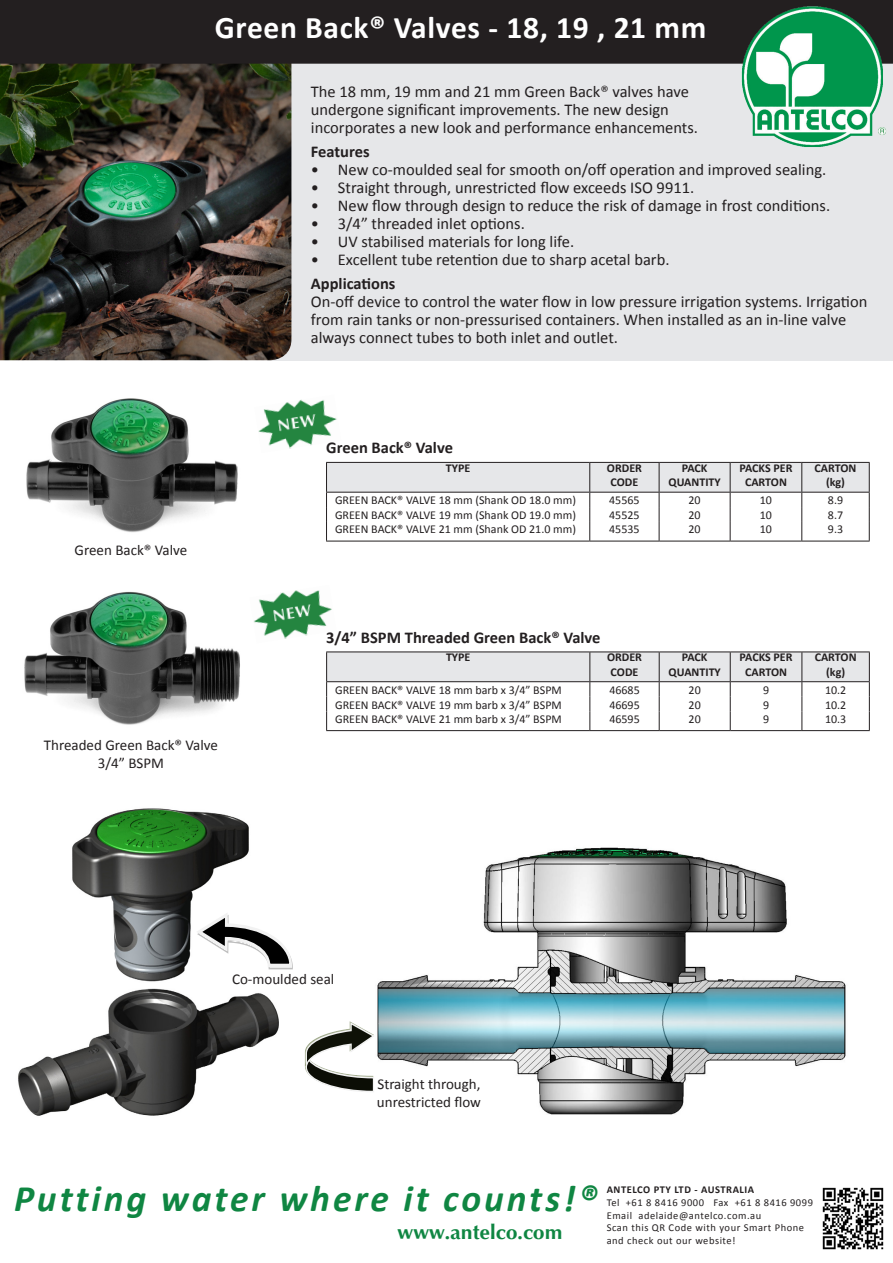
<style>
.page{position:relative;width:893px;height:1263px;background:#fff}
.page>*{position:absolute;margin:0;border:0;box-sizing:border-box;transform-origin:0 0}
.t1{font:italic 700 37.5px "Calibri";letter-spacing:.08em;color:#0f8642}
.t2{font:700 31.5px "Calibri";letter-spacing:.02em;color:#fff}
.t3{font:700 21px "Optimum";color:#0f8642}
.t4{font:16.5px/18px "Calibri";color:#231f20}
.t5{font:700 16.5px "Calibri";color:#231f20}
.t6{font:15px "Calibri";color:#231f20}
.t7{font:12px "Calibri";color:#231f20}
.t8{font:700 12px "Calibri";color:#231f20}
.t9{font:10.5px/12.6px "Calibri";letter-spacing:.05em;color:#231f20}
.t10{font:700 10.5px "Calibri";letter-spacing:.05em;color:#231f20}
</style>
<div class="page">
<div style="left:268px;top:48px;width:625px;height:312px;background:#e6e7e9"></div>
<img style="left:0;top:64px;width:291px;height:296px">
<div style="left:1px;top:1px;width:891px;height:62px;background:#231f20"></div>
<div style="left:0;top:0;width:893px;height:64px;border:2px solid #231f20"></div>
<img style="left:732px;top:0;width:161px;height:147px">
<img style="left:258px;top:399px;width:79px;height:50px">
<img style="left:254px;top:590px;width:78px;height:49px">
<img style="left:26px;top:398px;width:212px;height:134px">
<img style="left:24px;top:592px;width:216px;height:133px">
<hr style="left:326px;top:541px;width:264px;height:1px;background:#231f20">
<hr style="left:590px;top:541px;width:69px;height:1px;background:#231f20">
<hr style="left:659px;top:541px;width:71px;height:1px;background:#231f20">
<hr style="left:730px;top:541px;width:72px;height:1px;background:#231f20">
<hr style="left:802px;top:541px;width:68px;height:1px;background:#231f20">
<svg style="left:326px;top:462px;width:544px;height:79px"></svg>
<hr style="left:326px;top:492px;width:264px;height:1px;background:#231f20">
<hr style="left:590px;top:492px;width:69px;height:1px;background:#231f20">
<hr style="left:659px;top:492px;width:71px;height:1px;background:#231f20">
<hr style="left:730px;top:492px;width:72px;height:1px;background:#231f20">
<hr style="left:802px;top:492px;width:68px;height:1px;background:#231f20">
<hr style="left:326px;top:651px;width:264px;height:1px;background:#231f20">
<hr style="left:590px;top:651px;width:69px;height:1px;background:#231f20">
<hr style="left:659px;top:651px;width:71px;height:1px;background:#231f20">
<hr style="left:730px;top:651px;width:72px;height:1px;background:#231f20">
<hr style="left:802px;top:651px;width:68px;height:1px;background:#231f20">
<svg style="left:326px;top:652px;width:544px;height:78px"></svg>
<hr style="left:326px;top:681px;width:264px;height:1px;background:#231f20">
<hr style="left:590px;top:681px;width:69px;height:1px;background:#231f20">
<hr style="left:659px;top:681px;width:71px;height:1px;background:#231f20">
<hr style="left:730px;top:681px;width:72px;height:1px;background:#231f20">
<hr style="left:802px;top:681px;width:68px;height:1px;background:#231f20">
<hr style="left:326px;top:730px;width:264px;height:1px;background:#231f20">
<hr style="left:590px;top:730px;width:69px;height:1px;background:#231f20">
<hr style="left:659px;top:730px;width:71px;height:1px;background:#231f20">
<hr style="left:730px;top:730px;width:72px;height:1px;background:#231f20">
<hr style="left:802px;top:730px;width:68px;height:1px;background:#231f20">
<img style="left:18px;top:808px;width:265px;height:308px">
<img style="left:377px;top:847px;width:469px;height:268px">
<svg style="left:305px;top:1022px;width:69px;height:70px"></svg>
<svg style="left:195px;top:911px;width:98px;height:58px"></svg>
<img style="left:822px;top:1187px;width:62px;height:63px">
<p class="t2" style="left:215px;top:8px;width:493px">Green Back® Valves - 18, 19 , 21 mm</p>
<p class="t4" style="left:311px;top:82px;width:379px">The 18 mm, 19 mm and 21 mm Green Back® valves have</p>
<p class="t4" style="left:311px;top:100px;width:359px">undergone significant improvements. The new design</p>
<p class="t4" style="left:311px;top:118px;width:389px">incorporates a new look and performance enhancements.</p>
<p class="t5" style="left:311px;top:141px;width:60px">Features</p>
<p class="t4" style="left:311px;top:160px;width:517px">• New co-moulded seal for smooth on/off operation and improved sealing.</p>
<p class="t4" style="left:311px;top:178px;width:385px">• Straight through, unrestricted flow exceeds ISO 9911.</p>
<p class="t4" style="left:311px;top:196px;width:521px">• New flow through design to reduce the risk of damage in frost conditions.</p>
<p class="t4" style="left:311px;top:214px;width:215px">• 3/4” threaded inlet options.</p>
<p class="t4" style="left:311px;top:232px;width:265px">• UV stabilised materials for long life.</p>
<p class="t4" style="left:311px;top:250px;width:360px">• Excellent tube retention due to sharp acetal barb.</p>
<p class="t5" style="left:311px;top:273px;width:86px">Applications</p>
<p class="t4" style="left:311px;top:292px;width:558px">On-off device to control the water flow in low pressure irrigation systems. Irrigation from rain tanks or non-pressurised containers. When installed as an in-line valve always connect tubes to both inlet and outlet.</p>
<p class="t5" style="left:326px;top:437px;width:128px">Green Back® Valve</p>
<p class="t8" style="left:446px;top:460px;width:26px">TYPE</p>
<p class="t8" style="left:607px;top:460px;width:37px">ORDER</p>
<p class="t8" style="left:610px;top:475px;width:29px">CODE</p>
<p class="t8" style="left:682px;top:460px;width:27px">PACK</p>
<p class="t8" style="left:668px;top:475px;width:54px">QUANTITY</p>
<p class="t8" style="left:739px;top:460px;width:54px">PACKS PER</p>
<p class="t8" style="left:745px;top:475px;width:43px">CARTON</p>
<p class="t8" style="left:815px;top:460px;width:43px">CARTON</p>
<p class="t8" style="left:826px;top:475px;width:20px">(kg)</p>
<p class="t6" style="left:75px;top:541px;width:114px">Green Back® Valve</p>
<p class="t6" style="left:44px;top:735px;width:176px">Threaded Green Back® Valve</p>
<p class="t6" style="left:98px;top:753px;width:68px">3/4” BSPM</p>
<p class="t7" style="left:335px;top:493px;width:242px">GREEN BACK® VALVE 18 mm (Shank OD 18.0 mm)</p>
<p class="t7" style="left:609px;top:493px;width:32px">45565</p>
<p class="t7" style="left:688px;top:493px;width:14px">20</p>
<p class="t7" style="left:760px;top:493px;width:14px">10</p>
<p class="t7" style="left:828px;top:493px;width:17px">8.9</p>
<p class="t7" style="left:335px;top:508px;width:242px">GREEN BACK® VALVE 19 mm (Shank OD 19.0 mm)</p>
<p class="t7" style="left:609px;top:508px;width:32px">45525</p>
<p class="t7" style="left:688px;top:508px;width:14px">20</p>
<p class="t7" style="left:760px;top:508px;width:14px">10</p>
<p class="t7" style="left:828px;top:508px;width:17px">8.7</p>
<p class="t7" style="left:335px;top:522px;width:242px">GREEN BACK® VALVE 21 mm (Shank OD 21.0 mm)</p>
<p class="t7" style="left:609px;top:522px;width:32px">45535</p>
<p class="t7" style="left:688px;top:522px;width:14px">20</p>
<p class="t7" style="left:760px;top:522px;width:14px">10</p>
<p class="t7" style="left:828px;top:522px;width:17px">9.3</p>
<p class="t5" style="left:326px;top:627px;width:276px">3/4” BSPM Threaded Green Back® Valve</p>
<p class="t8" style="left:446px;top:650px;width:26px">TYPE</p>
<p class="t8" style="left:607px;top:650px;width:37px">ORDER</p>
<p class="t8" style="left:611px;top:664px;width:29px">CODE</p>
<p class="t8" style="left:682px;top:650px;width:27px">PACK</p>
<p class="t8" style="left:669px;top:664px;width:54px">QUANTITY</p>
<p class="t8" style="left:740px;top:650px;width:54px">PACKS PER</p>
<p class="t8" style="left:745px;top:664px;width:43px">CARTON</p>
<p class="t8" style="left:815px;top:650px;width:43px">CARTON</p>
<p class="t8" style="left:826px;top:664px;width:20px">(kg)</p>
<p class="t7" style="left:335px;top:682px;width:228px">GREEN BACK® VALVE 18 mm barb x 3/4” BSPM</p>
<p class="t7" style="left:609px;top:682px;width:32px">46685</p>
<p class="t7" style="left:689px;top:682px;width:14px">20</p>
<p class="t7" style="left:763px;top:682px;width:8px">9</p>
<p class="t7" style="left:825px;top:682px;width:23px">10.2</p>
<p class="t7" style="left:335px;top:697px;width:228px">GREEN BACK® VALVE 19 mm barb x 3/4” BSPM</p>
<p class="t7" style="left:609px;top:697px;width:32px">46695</p>
<p class="t7" style="left:689px;top:697px;width:14px">20</p>
<p class="t7" style="left:763px;top:697px;width:8px">9</p>
<p class="t7" style="left:825px;top:697px;width:23px">10.2</p>
<p class="t7" style="left:335px;top:711px;width:228px">GREEN BACK® VALVE 21 mm barb x 3/4” BSPM</p>
<p class="t7" style="left:609px;top:711px;width:32px">46595</p>
<p class="t7" style="left:689px;top:711px;width:14px">20</p>
<p class="t7" style="left:763px;top:711px;width:8px">9</p>
<p class="t7" style="left:825px;top:711px;width:23px">10.3</p>
<p class="t6" style="left:232px;top:970px;width:104px">Co-moulded seal</p>
<p class="t6" style="left:377px;top:1074px;width:105px">Straight through,</p>
<p class="t6" style="left:377px;top:1092px;width:106px">unrestricted flow</p>
<p class="t1" style="left:14px;top:1175px;width:585px">Putting water where it counts!®</p>
<p class="t3" style="left:398px;top:1220px;width:167px">www.antelco.com</p>
<p class="t10" style="left:607px;top:1183px;width:149px">ANTELCO PTY LTD - AUSTRALIA</p>
<p class="t9" style="left:607px;top:1196px;width:208px">Tel +61 8 8416 9000 Fax +61 8 8416 9099</p>
<p class="t9" style="left:607px;top:1208px;width:156px">Email adelaide@antelco.com.au</p>
<p class="t9" style="left:607px;top:1221px;width:199px">Scan this QR Code with your Smart Phone and check out our website!</p>
</div>
